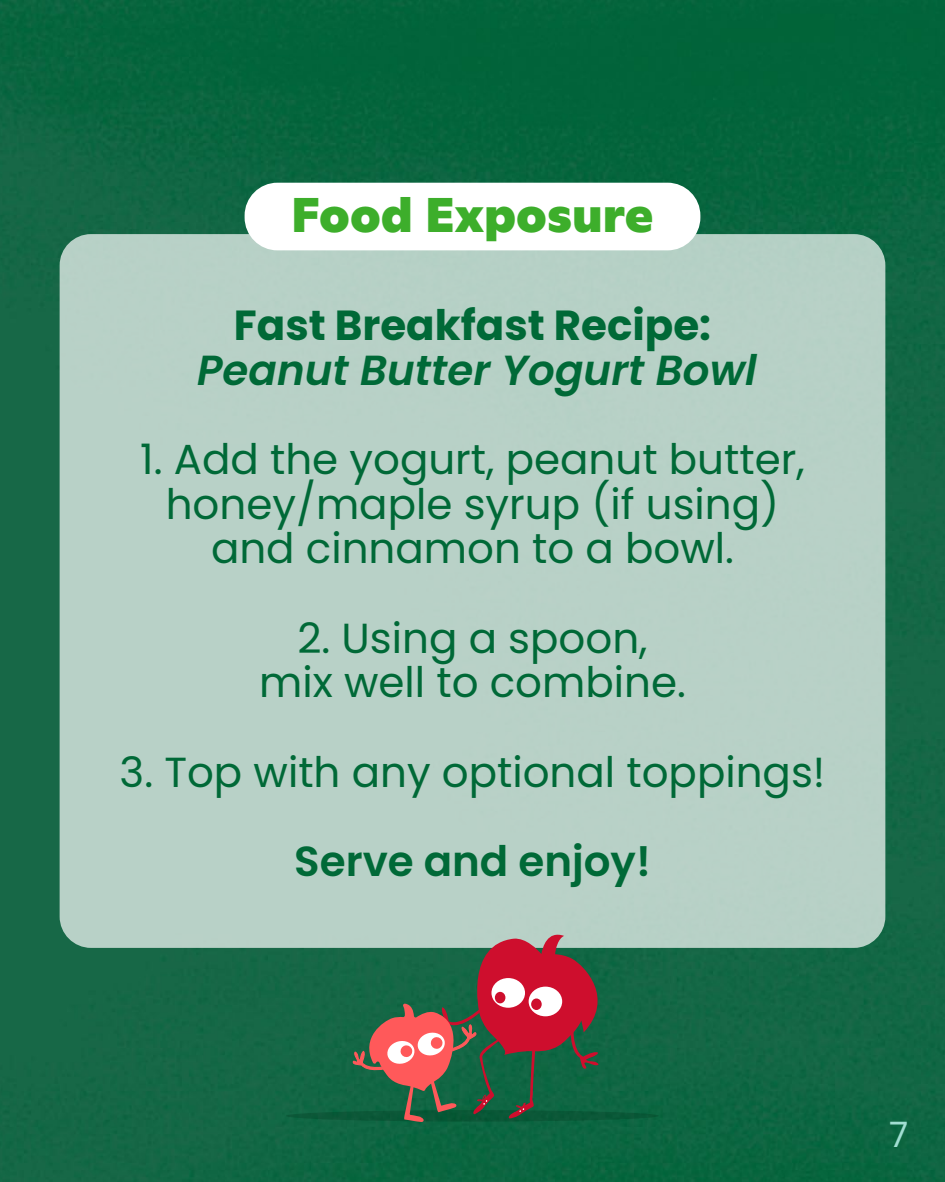
<style>
.page{position:relative;width:945px;height:1182px;background:#fff}
.page>*{position:absolute;margin:0;border:0;box-sizing:border-box;transform-origin:0 0}
.t1{font:900 48.65px "ABC Ginto Normal Trial";color:#3dae2b}
.t2{font:42px/44.6px "Poppins";color:#006937;text-align:center}
.t3{font:italic 600 42px "Poppins";color:#006937}
.t4{font:700 42px "Poppins";color:#006937}
.t5{font:600 42px "Poppins";color:#006937}
.t6{font:35px "Poppins";color:#a1ded2}
</style>
<div class="page">
<img style="left:0;top:0;width:945px;height:1181px">
<div style="left:60px;top:234px;width:825px;height:713px;background:#b8d1c7;border-radius:31px"></div>
<div style="left:245px;top:183px;width:455px;height:67px;background:#fff;border-radius:33px"></div>
<svg style="left:286px;top:1109px;width:373px;height:12px"></svg>
<svg style="left:353px;top:934px;width:262px;height:187px;background:#655f51"></svg>
<p class="t1" style="left:291px;top:184px;width:364px">Food Exposure</p>
<p class="t4" style="left:234px;top:301px;width:479px">Fast Breakfast Recipe:</p>
<p class="t3" style="left:197px;top:345px;width:561px">Peanut Butter Yogurt Bowl</p>
<p class="t2" style="left:140px;top:437px;width:666px">1. Add the yogurt, peanut butter, honey/maple syrup (if using) and cinnamon to a bowl.</p>
<p class="t2" style="left:259px;top:615px;width:428px">2. Using a spoon, mix well to combine.</p>
<p class="t2" style="left:120px;top:749px;width:707px">3. Top with any optional toppings!</p>
<p class="t5" style="left:294px;top:836px;width:358px">Serve and enjoy!</p>
<p class="t6" style="left:889px;top:1113px;width:21px">7</p>
</div>
